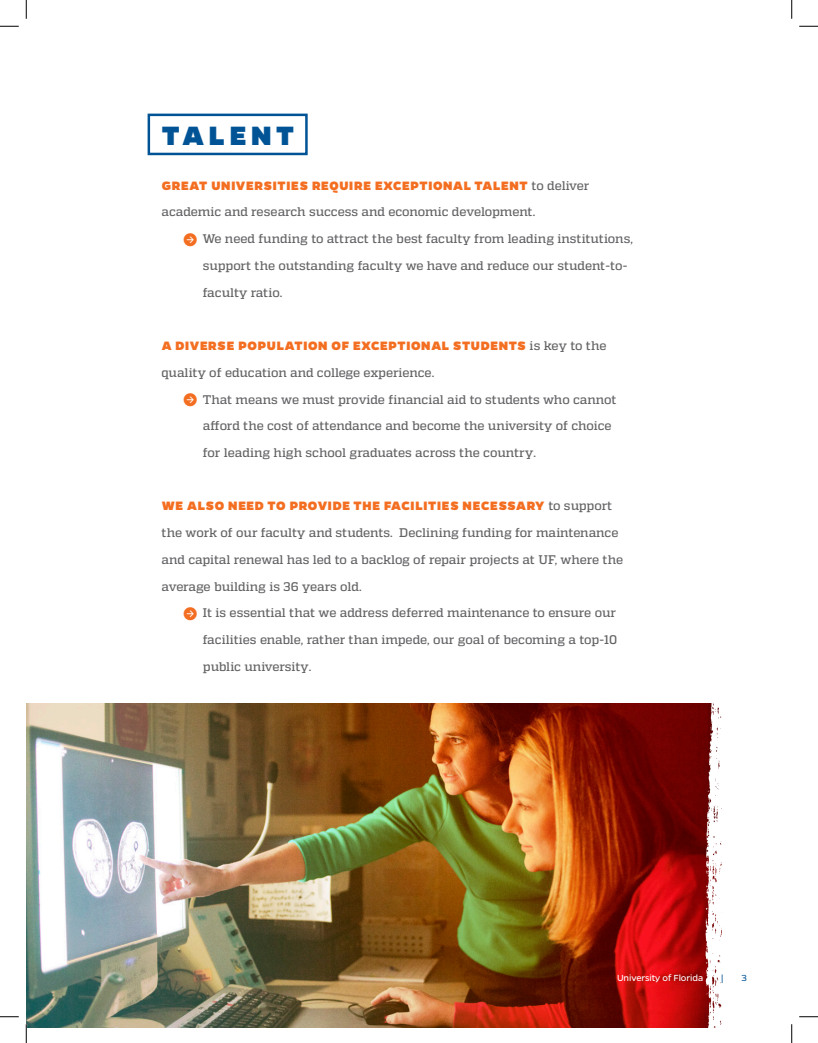
<style>
.page{position:relative;width:818px;height:1043px;background:#fff}
.page>*{position:absolute;margin:0;border:0;box-sizing:border-box;transform-origin:0 0}
.t1{font:800 30px "Gentona";letter-spacing:.16em;color:#005495}
.Gentona_Body_8pt_18p{font:800 13.75px "Gentona";letter-spacing:.05em;color:#f36e21}
.Gentona_Body_8pt_18p-2{font:500 12.5px/26.8px "Quadon";letter-spacing:-.005em;color:#636366}
.Gentona_Body_10pt_13{font:10px "Gentona";letter-spacing:-.01em;color:#fff}
.Gentona_Body_10pt_13-2{font:10px "Gentona";color:#005495}
.s1{font-family:"Quadon";font-weight:500;font-size:12.5px;color:#636366}
.s2{font-family:"Gentona";font-weight:400;font-size:22.5px;color:#f36e21}
</style>
<div class="page">
<div style="left:148px;top:114px;width:160px;height:41px;border:2px solid #005495"></div>
<img style="left:26px;top:703px;width:654px;height:325px">
<img style="left:680px;top:703px;width:42px;height:325px">
<svg style="left:0;top:25px;width:19px;height:2px"></svg>
<svg style="left:799px;top:25px;width:19px;height:2px"></svg>
<svg style="left:0;top:1016px;width:19px;height:1px"></svg>
<svg style="left:799px;top:1016px;width:19px;height:1px"></svg>
<svg style="left:25px;top:0;width:2px;height:19px"></svg>
<svg style="left:25px;top:1024px;width:2px;height:18px"></svg>
<svg style="left:791px;top:0;width:1px;height:19px"></svg>
<svg style="left:791px;top:1024px;width:1px;height:18px"></svg>
<p class="t1" style="left:162px;top:118px;width:134px">TALENT</p>
<p class="Gentona_Body_8pt_18p" style="left:162px;top:177px;width:429px">GREAT UNIVERSITIES REQUIRE EXCEPTIONAL TALENT <span class="s1">to deliver</span></p>
<p class="Gentona_Body_8pt_18p-2" style="left:162px;top:199px;width:375px">academic and research success and economic development.</p>
<p class="Gentona_Body_8pt_18p-2" style="left:203px;top:225px;width:431px;text-indent:-20px"><span class="s2">→</span> We need funding to attract the best faculty from leading institutions, support the outstanding faculty we have and reduce our student-to&shy;faculty ratio.</p>
<p class="Gentona_Body_8pt_18p" style="left:162px;top:338px;width:446px">A DIVERSE POPULATION OF EXCEPTIONAL STUDENTS <span class="s1">is key to the</span></p>
<p class="Gentona_Body_8pt_18p-2" style="left:162px;top:359px;width:274px">quality of education and college experience.</p>
<p class="Gentona_Body_8pt_18p-2" style="left:203px;top:386px;width:415px;text-indent:-20px"><span class="s2">→</span> That means we must provide financial aid to students who cannot afford the cost of attendance and become the university of choice for leading high school graduates across the country.</p>
<p class="Gentona_Body_8pt_18p" style="left:162px;top:498px;width:452px">WE ALSO NEED TO PROVIDE THE FACILITIES NECESSARY <span class="s1">to support</span></p>
<p class="Gentona_Body_8pt_18p-2" style="left:162px;top:519px;width:463px">the work of our faculty and students. Declining funding for maintenance and capital renewal has led to a backlog of repair projects at UF, where the average building is 36 years old.</p>
<p class="Gentona_Body_8pt_18p-2" style="left:203px;top:599px;width:416px;text-align:justify;text-indent:-20px"><span class="s2">→</span> It is essential that we address deferred maintenance to ensure our facilities enable, rather than impede, our goal of becoming a top-10 public university.</p>
<p class="Gentona_Body_10pt_13" style="left:617px;top:972px;width:87px">University of Florida</p>
<p class="Gentona_Body_10pt_13-2" style="left:720px;top:972px;width:5px">|</p>
<p class="Gentona_Body_10pt_13-2" style="left:741px;top:972px;width:7px">3</p>
</div>
